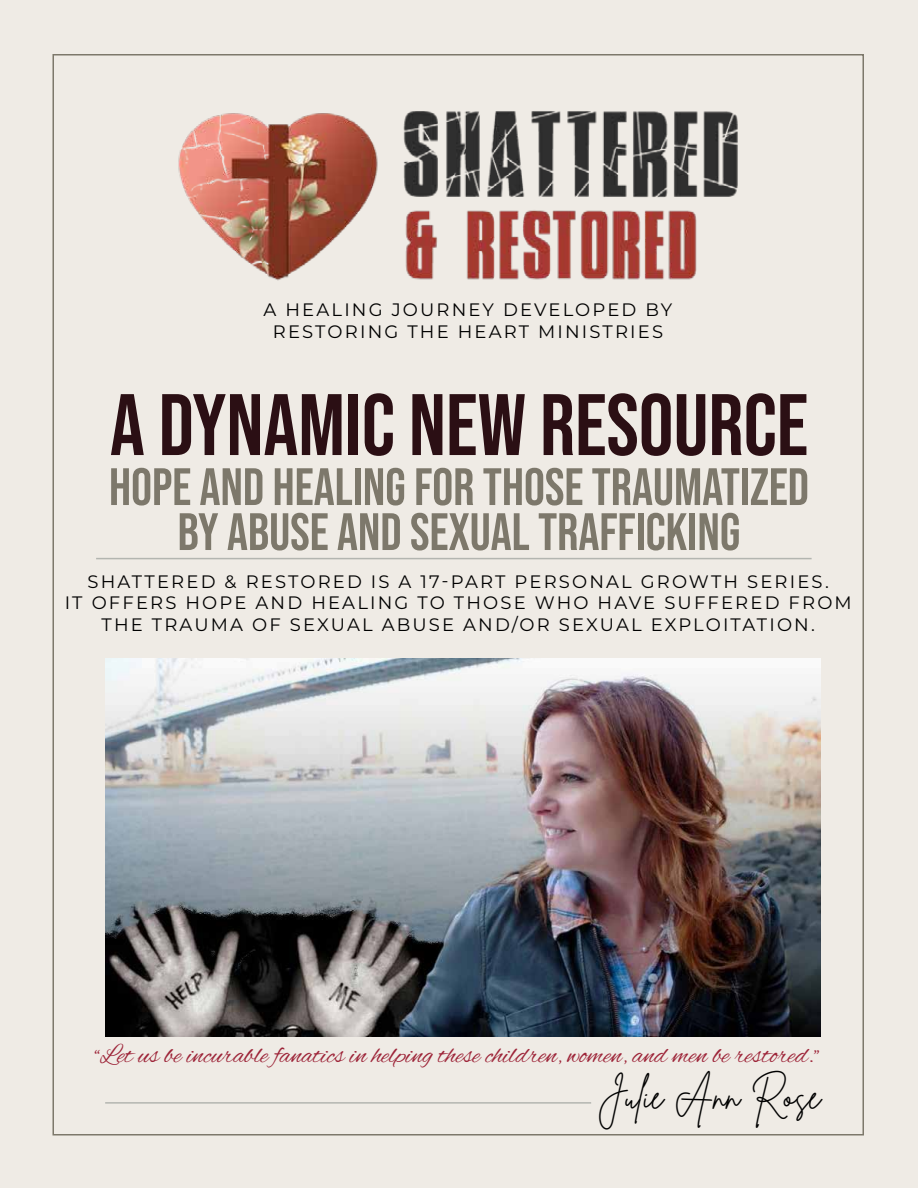
<style>
.page{position:relative;width:918px;height:1188px;background:#efebe5}
.page>*{position:absolute;margin:0;border:0;box-sizing:border-box;transform-origin:0 0}
.t1{font:700 87px "Bebas Neue Pro";color:#2b0f14}
.t2{font:700 52.5px/45px "Bebas Neue Pro";color:#7d786b;text-align:center}
.t3{font:36px "Brittany Signature";color:#000}
.t4{font:27px "Alex Brush";color:#9d2438}
.t5{font:18px/21.6px "Montserrat";letter-spacing:.12em;color:#000;text-align:center}
</style>
<div class="page">
<img style="left:178px;top:111px;width:560px;height:170px">
<hr style="left:96px;top:558px;width:716px;height:1px;background:#b3b5b0">
<hr style="left:105px;top:1102px;width:486px;height:2px;background:#b3b5b0">
<img style="left:105px;top:658px;width:716px;height:379px">
<p class="t5" style="left:264px;top:298px;width:410px">A HEALING JOURNEY DEVELOPED BY<br>RESTORING THE HEART MINISTRIES</p>
<h1 class="t1" style="left:110px;top:375px;width:699px">A DYNAMIC NEW RESOURCE</h1>
<h2 class="t2" style="left:109px;top:464px;width:701px">HOPE AND HEALING FOR THOSE TRAUMATIZED<br>BY ABUSE AND SEXUAL TRAFFICKING</h2>
<p class="t5" style="left:65px;top:570px;width:789px">SHATTERED &amp; RESTORED IS A 17-PART PERSONAL GROWTH SERIES.<br>IT OFFERS HOPE AND HEALING TO THOSE WHO HAVE SUFFERED FROM<br>THE TRAUMA OF SEXUAL ABUSE AND/OR SEXUAL EXPLOITATION.</p>
<h3 class="t4" style="left:94px;top:1040px;width:727px">“Let us be incurable fanatics in helping these children, women, and men be restored.”</h3>
<h3 class="t3" style="left:598px;top:1074px;width:225px">Julie Ann Rose</h3>
</div>
